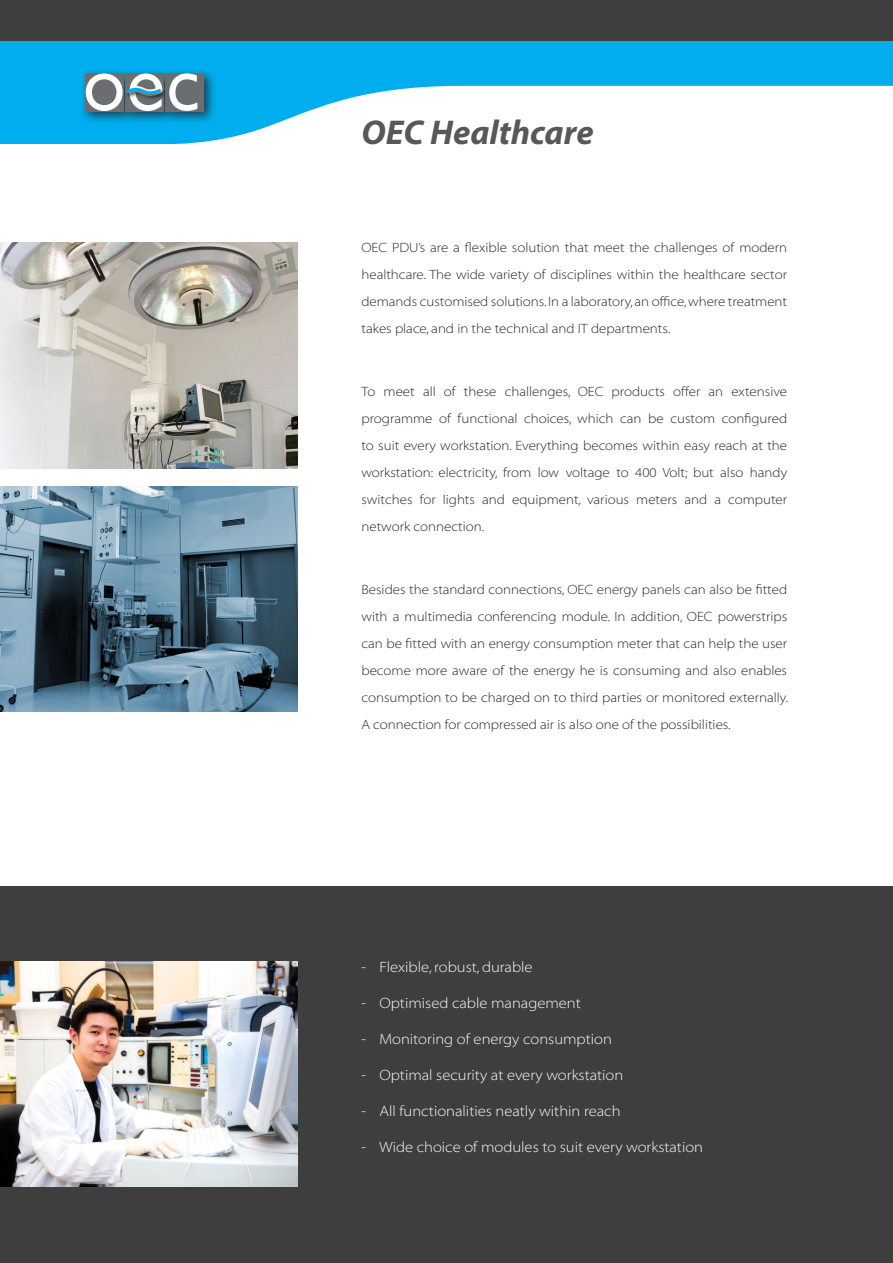
<style>
.page{position:relative;width:893px;height:1263px;background:#fff}
.page>*{position:absolute;margin:0;border:0;box-sizing:border-box;transform-origin:0 0}
.t1{font:italic 700 34.5px "Myriad";color:#57585a}
.t2{font:15px "Myriad MM 215 700";color:#fff}
.t3{font:13.5px/27px "Myriad MM 215 700";color:#231f20;text-align:justify}
</style>
<div class="page">
<div style="left:0;top:887px;width:893px;height:376px;background:#3e3e3f"></div>
<img style="left:0;top:242px;width:298px;height:226px">
<img style="left:0;top:961px;width:298px;height:226px">
<img style="left:0;top:486px;width:298px;height:226px">
<svg style="left:0;top:40px;width:893px;height:104px;fill:#00aeef"></svg>
<div style="left:0;top:0;width:893px;height:40px;background:#3e3e3f"></div>
<div style="left:80px;top:68px;width:137px;height:56px;background:#231f20;opacity:.75"></div>
<div style="left:85px;top:73px;width:38px;height:38px;background:#6c6d70"></div>
<div style="left:125px;top:73px;width:39px;height:38px;background:#6c6d70"></div>
<div style="left:166px;top:73px;width:38px;height:38px;background:#6c6d70"></div>
<img style="left:163px;top:85px;width:3px;height:17px">
<svg style="left:86px;top:73px;width:77px;height:38px"></svg>
<svg style="left:169px;top:73px;width:28px;height:38px"></svg>
<h1 class="t1" style="left:361px;top:115px;width:234px">OEC Healthcare</h1>
<p class="t3" style="left:361px;top:235px;width:427px">OEC PDU’s are a flexible solution that meet the challenges of modern healthcare. The wide variety of disciplines within the healthcare sector demands customised solutions. In a laboratory, an office, where treatment takes place, and in the technical and IT departments.</p>
<p class="t3" style="left:361px;top:379px;width:427px">To meet all of these challenges, OEC products offer an extensive programme of functional choices, which can be custom configured to suit every workstation. Everything becomes within easy reach at the workstation: electricity, from low voltage to 400 Volt; but also handy switches for lights and equipment, various meters and a computer network connection.</p>
<p class="t3" style="left:361px;top:577px;width:429px">Besides the standard connections, OEC energy panels can also be fitted with a multimedia conferencing module. In addition, OEC powerstrips can be fitted with an energy consumption meter that can help the user become more aware of the energy he is consuming and also enables consumption to be charged on to third parties or monitored externally.<br>A connection for compressed air is also one of the possibilities.</p>
<p class="t2" style="left:361px;top:960px;width:173px">- Flexible, robust, durable</p>
<p class="t2" style="left:361px;top:996px;width:221px">- Optimised cable management</p>
<p class="t2" style="left:361px;top:1032px;width:252px">- Monitoring of energy consumption</p>
<p class="t2" style="left:361px;top:1068px;width:263px">- Optimal security at every workstation</p>
<p class="t2" style="left:361px;top:1104px;width:261px">- All functionalities neatly within reach</p>
<p class="t2" style="left:361px;top:1140px;width:343px">- Wide choice of modules to suit every workstation</p>
</div>
